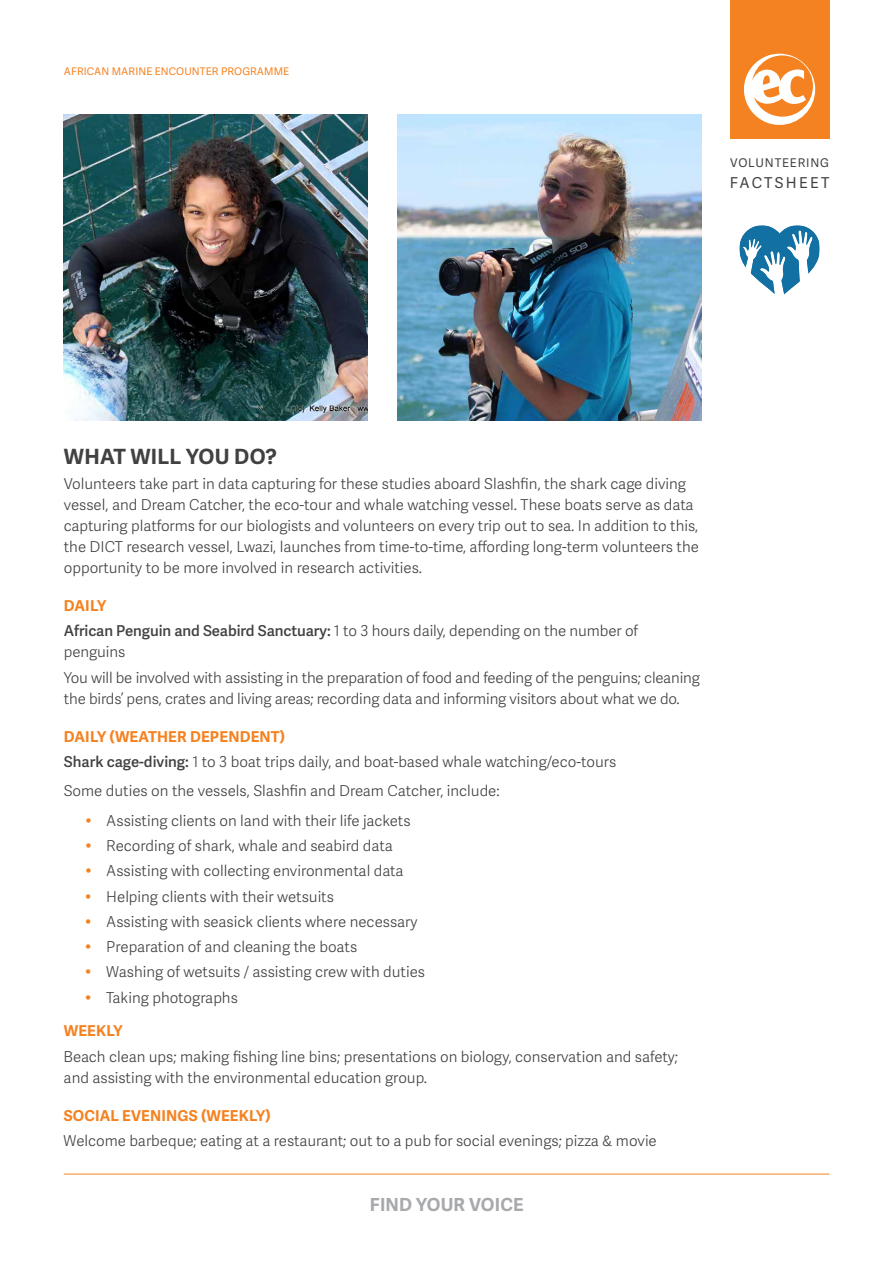
<style>
.page{position:relative;width:893px;height:1263px;background:#fff}
.page>*{position:absolute;margin:0;border:0;box-sizing:border-box;transform-origin:0 0}
.t1{font:700 21px "Adelle Sans";letter-spacing:.01em;color:#414042}
.t2{font:700 18px "Adelle Sans";letter-spacing:.01em;color:#a7a9ac}
.t3{font:300 15px/25.2px "Adelle Sans";color:#414042}
.t4{font:700 15px "Adelle Sans";letter-spacing:.01em;color:#f58220}
.t5{font:15px "Adelle Sans";letter-spacing:.155em;color:#414042}
.t6{font:12px "Adelle Sans";letter-spacing:.07em;color:#414042}
.t7{font:10.5px "Adelle Sans";letter-spacing:.01em;color:#f58220}
.s1{font-weight:700;color:#f58220}
.s2{font-weight:600}
</style>
<div class="page">
<img style="left:64px;top:115px;width:304px;height:306px">
<img style="left:398px;top:115px;width:304px;height:306px">
<hr style="left:64px;top:1174px;width:765px;height:1px;background:#f58220">
<div style="left:730px;top:0;width:99px;height:139px;background:#f58220"></div>
<svg style="left:744px;top:54px;width:71px;height:71px"></svg>
<svg style="left:739px;top:225px;width:80px;height:70px"></svg>
<p class="t7" style="left:64px;top:65px;width:227px">AFRICAN MARINE ENCOUNTER PROGRAMME</p>
<p class="t6" style="left:730px;top:155px;width:100px">VOLUNTEERING</p>
<p class="t5" style="left:730px;top:174px;width:101px">FACTSHEET</p>
<h1 class="t1" style="left:64px;top:444px;width:215px">WHAT WILL YOU DO?</h1>
<p class="t3" style="left:64px;top:474px;width:637px;line-height:21px">Volunteers take part in data capturing for these studies aboard Slashfin, the shark cage diving vessel, and Dream Catcher, the eco-tour and whale watching vessel. These boats serve as data capturing platforms for our biologists and volunteers on every trip out to sea. In addition to this, the DICT research vessel, Lwazi, launches from time-to-time, affording long-term volunteers the opportunity to be more involved in research activities.</p>
<p class="t3" style="left:64px;top:594px;width:576px"><span class="s1">DAILY<br></span><span class="s2">African Penguin and Seabird Sanctuary:</span> 1 to 3 hours daily, depending on the number of</p>
<p class="t3" style="left:64px;top:640px;width:638px">penguins<br>You will be involved with assisting in the preparation of food and feeding of the penguins; cleaning</p>
<p class="t3" style="left:64px;top:686px;width:617px">the birds’ pens, crates and living areas; recording data and informing visitors about what we do.</p>
<p class="t3" style="left:64px;top:724px;width:554px"><span class="s1">DAILY (WEATHER DEPENDENT)<br></span><span class="s2">Shark cage-diving:</span> 1 to 3 boat trips daily, and boat-based whale watching/eco-tours</p>
<p class="t3" style="left:106px;top:777px;width:395px;line-height:29.5px;text-indent:-43px">Some duties on the vessels, Slashfin and Dream Catcher, include:<br>Assisting clients on land with their life jackets</p>
<p class="t3" style="left:106px;top:834px;width:320px">Recording of shark, whale and seabird data Assisting with collecting environmental data Helping clients with their wetsuits<br>Assisting with seasick clients where necessary Preparation of and cleaning the boats<br>Washing of wetsuits / assisting crew with duties Taking photographs</p>
<p class="t4" style="left:64px;top:1022px;width:60px">WEEKLY</p>
<p class="t3" style="left:64px;top:1046px;width:616px;line-height:21px">Beach clean ups; making fishing line bins; presentations on biology, conservation and safety; and assisting with the environmental education group.</p>
<p class="t4" style="left:64px;top:1106px;width:209px">SOCIAL EVENINGS (WEEKLY)</p>
<p class="t3" style="left:64px;top:1128px;width:595px">Welcome barbeque; eating at a restaurant; out to a pub for social evenings; pizza &amp; movie</p>
<p class="t2" style="left:370px;top:1194px;width:155px">FIND YOUR VOICE</p>
</div>
